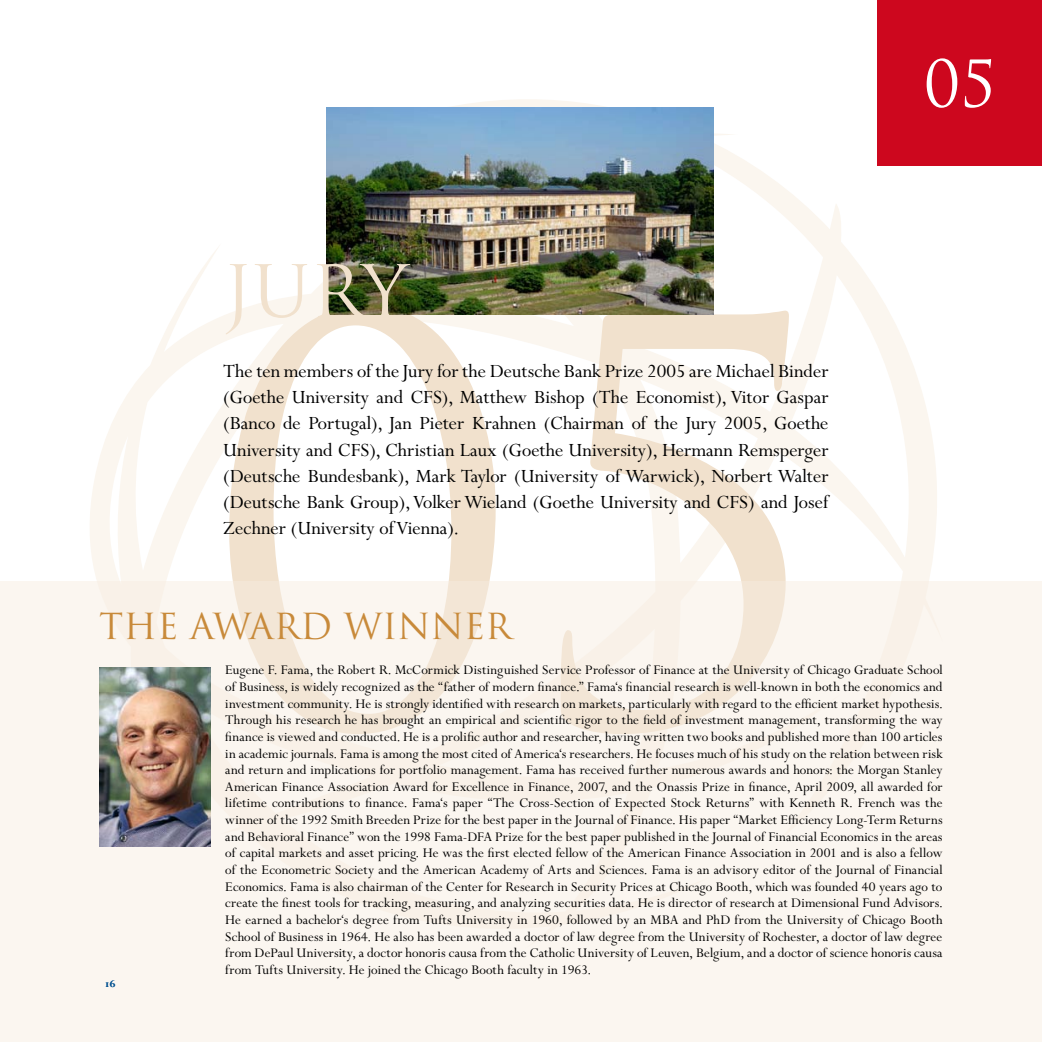
<style>
.page{position:relative;width:1042px;height:1042px;background:#fff}
.page>*{position:absolute;margin:0;border:0;box-sizing:border-box;transform-origin:0 0}
.t1{font:70px "Trajan Pro";color:#f1e1cd}
.t2{font:63px "Trajan Pro";color:#fff}
.t3{font:35px "Trajan Pro";color:#c88a3a}
.t4{font:21px/26.2px "Perpetua MT Pro";color:#000;text-align:justify}
.t5{font:14.88px/16.6px "Perpetua MT Pro";letter-spacing:.005em;color:#000;text-align:justify}
</style>
<div class="page">
<svg style="left:90px;top:99px;width:853px;height:481px"></svg>
<svg style="left:229px;top:305px;width:560px;height:275px"></svg>
<img style="left:327px;top:108px;width:386px;height:206px">
<div style="left:876px;top:0;width:165px;height:165px;background:#cd071e"></div>
<div style="left:0;top:580px;width:1042px;height:462px;background:#fbf6f0"></div>
<img style="left:99px;top:667px;width:111px;height:179px">
<h1 class="t1" style="left:223px;top:247px;width:186px">JURY</h1>
<p class="t4" style="left:223px;top:358px;width:607px">The ten members of the Jury for the Deutsche Bank Prize 2005 are Michael Binder (Goethe University and CFS), Matthew Bishop (The Economist), Vitor Gaspar (Banco de Portugal), Jan Pieter Krahnen (Chairman of the Jury 2005, Goethe University and CFS), Christian Laux (Goethe University), Hermann Remsperger (Deutsche Bundesbank), Mark Taylor (University of Warwick), Norbert Walter (Deutsche Bank Group), Volker Wieland (Goethe University and CFS) and Josef Zechner (University of Vienna).</p>
<h2 class="t2" style="left:924px;top:44px;width:73px">05</h2>
<h3 class="t3" style="left:99px;top:604px;width:414px">THE AWARD WINNE R</h3>
<p class="t5" style="left:225px;top:662px;width:719px">Eugene F. Fama, the Robert R. McCormick Distinguished Service Professor of Finance at the University of Chicago Graduate School of Business, is widely recognized as the “father of modern finance.” Fama‘s financial research is well-known in both the economics and investment community. He is strongly identified with research on markets, particularly with regard to the efficient market hypothesis.<br>Through his research he has brought an empirical and scientific rigor to the field of investment management, transforming the way finance is viewed and conducted. He is a prolific author and researcher, having written two books and published more than 100 articles in academic journals. Fama is among the most cited of America‘s researchers. He focuses much of his study on the relation between risk and return and implications for portfolio management. Fama has received further numerous awards and honors: the Morgan Stanley American Finance Association Award for Excellence in Finance, 2007, and the Onassis Prize in finance, April 2009, all awarded for lifetime contributions to finance. Fama‘s paper “The Cross-Section of Expected Stock Returns” with Kenneth R. French was the winner of the 1992 Smith Breeden Prize for the best paper in the Journal of Finance. His paper “Market Efficiency Long-Term Returns and Behavioral Finance” won the 1998 Fama-DFA Prize for the best paper published in the Journal of Financial Economics in the areas of capital markets and asset pricing. He was the first elected fellow of the American Finance Association in 2001 and is also a fellow of the Econometric Society and the American Academy of Arts and Sciences. Fama is an advisory editor of the Journal of Financial Economics. Fama is also chairman of the Center for Research in Security Prices at Chicago Booth, which was founded 40 years ago to create the finest tools for tracking, measuring, and analyzing securities data. He is director of research at Dimensional Fund Advisors.<br>He earned a bachelor‘s degree from Tufts University in 1960, followed by an MBA and PhD from the University of Chicago Booth School of Business in 1964. He also has been awarded a doctor of law degree from the University of Rochester, a doctor of law degree from DePaul University, a doctor honoris causa from the Catholic University of Leuven, Belgium, and a doctor of science honoris causa from Tufts University. He joined the Chicago Booth faculty in 1963.</p>
</div>
